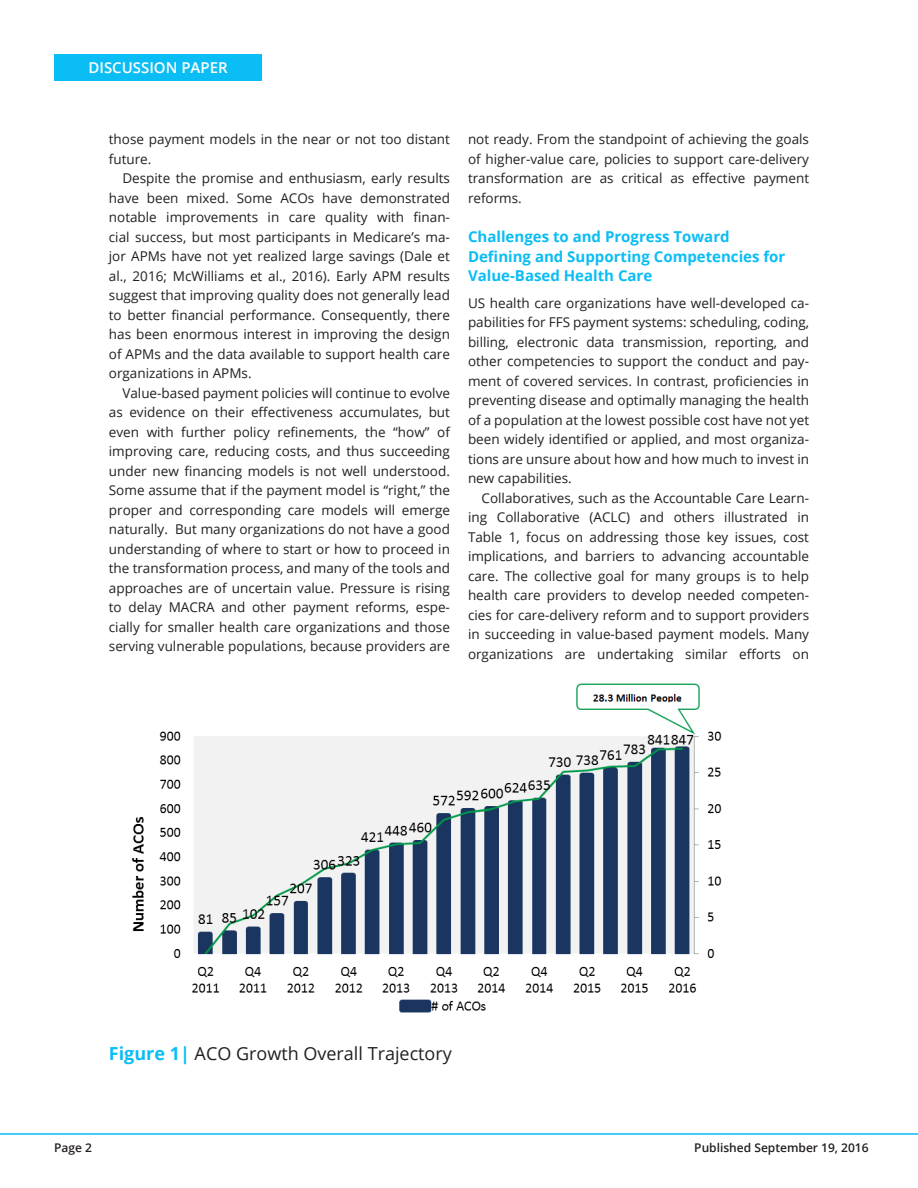
<style>
.page{position:relative;width:918px;height:1188px;background:#fff}
.page>*{position:absolute;margin:0;border:0;box-sizing:border-box;transform-origin:0 0}
.t1{font:18px "Open Sans";color:#231f20}
.A-head{font:700 15px/19.5px "Open Sans";color:#0abdf5}
.t2{font:600 15px "Open Sans";color:#fff}
.Standard_indent{font:13.5px/19.5px "Open Sans";color:#231f20;text-align:justify}
.No_indent{font:13.5px/19.5px "Open Sans";color:#231f20;text-align:justify}
.t3{font:600 12px "Open Sans";color:#231f20}
.s1{font-weight:700;color:#0abdf5}
</style>
<div class="page">
<hr style="left:0;top:1133px;width:918px;height:2px;background:#0abdf5">
<div style="left:55px;top:54px;width:207px;height:27px;background:#0abdf5"></div>
<img style="left:131px;top:683px;width:591px;height:330px">
<div style="left:107px;top:670px;width:65px;height:44px;background:#fff"></div>
<p class="t2" style="left:88px;top:58px;width:141px">DISCUSSION PAPER</p>
<p class="Standard_indent" style="left:109px;top:129px;width:343px">those payment models in the near or not too distant future.</p>
<p class="Standard_indent" style="left:109px;top:168px;width:343px;text-indent:14px">Despite the promise and enthusiasm, early results have been mixed. Some ACOs have demonstrated notable improvements in care quality with finan&shy;cial success, but most participants in Medicare’s ma&shy;jor APMs have not yet realized large savings (Dale et al., 2016; McWilliams et al., 2016). Early APM results suggest that improving quality does not generally lead to better financial performance. Consequently, there has been enormous interest in improving the design of APMs and the data available to support health care organizations in APMs.</p>
<p class="Standard_indent" style="left:109px;top:383px;width:343px;text-indent:14px">Value-based payment policies will continue to evolve as evidence on their effectiveness accumulates, but even with further policy refinements, the “how” of improving care, reducing costs, and thus succeeding under new financing models is not well understood.<br>Some assume that if the payment model is “right,” the proper and corresponding care models will emerge naturally. But many organizations do not have a good understanding of where to start or how to proceed in the transformation process, and many of the tools and approaches are of uncertain value. Pressure is rising to delay MACRA and other payment reforms, espe&shy;cially for smaller health care organizations and those serving vulnerable populations, because providers are</p>
<p class="Standard_indent" style="left:468px;top:129px;width:343px">not ready. From the standpoint of achieving the goals of higher-value care, policies to support care-delivery transformation are as critical as effective payment reforms.</p>
<p class="A-head" style="left:468px;top:227px;width:319px">Challenges to and Progress Toward<br>Defining and Supporting Competencies for<br>Value-Based Health Care</p>
<p class="No_indent" style="left:468px;top:293px;width:343px">US health care organizations have well-developed ca&shy;pabilities for FFS payment systems: scheduling, coding, billing, electronic data transmission, reporting, and other competencies to support the conduct and pay&shy;ment of covered services. In contrast, proficiencies in preventing disease and optimally managing the health of a population at the lowest possible cost have not yet been widely identified or applied, and most organiza&shy;tions are unsure about how and how much to invest in new capabilities.</p>
<p class="Standard_indent" style="left:468px;top:488px;width:343px;text-indent:14px">Collaboratives, such as the Accountable Care Learn&shy;ing Collaborative (ACLC) and others illustrated in Table 1, focus on addressing those key issues, cost implications, and barriers to advancing accountable care. The collective goal for many groups is to help health care providers to develop needed competen&shy;cies for care-delivery reform and to support providers in succeeding in value-based payment models. Many organizations are undertaking similar efforts on</p>
<p class="t1" style="left:109px;top:1041px;width:345px"><span class="s1">Figure 1|</span> ACO Growth Overall Trajectory</p>
<p class="t3" style="left:54px;top:1140px;width:39px">Page 2</p>
<p class="t3" style="left:694px;top:1140px;width:176px">Published September 19, 2016</p>
</div>
